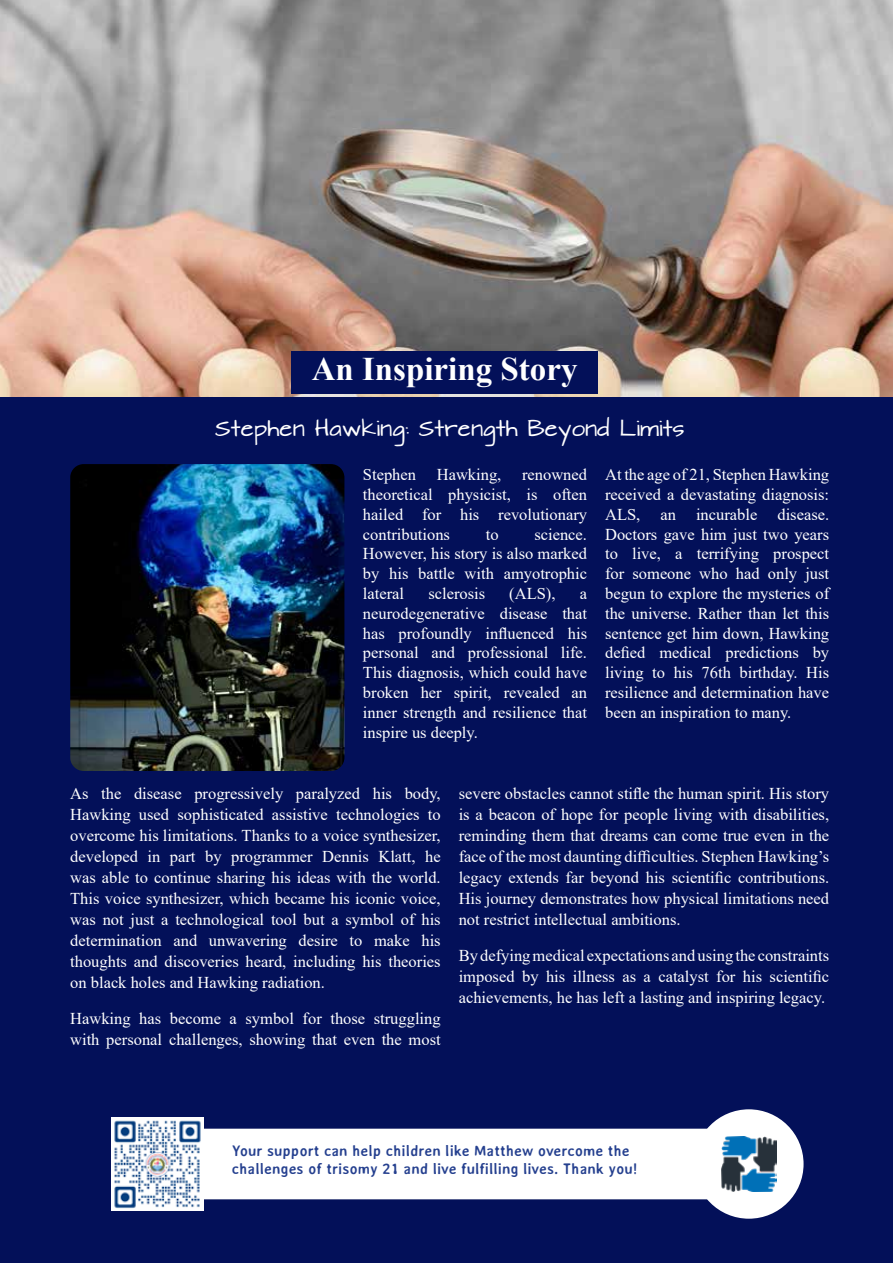
<style>
.page{position:relative;width:893px;height:1263px;background:#fff}
.page>*{position:absolute;margin:0;border:0;box-sizing:border-box;transform-origin:0 0}
.t1{font:700 33px "Times New Roman";color:#fff}
.t2{font:19.5px "Architects Daughter";color:#fff}
.t3{font:16.5px/19.8px "Times New Roman";color:#fff;text-align:justify}
.t4{font:700 15px/18px "Averia Sans";color:#25408f}
</style>
<div class="page">
<div style="left:0;top:396px;width:893px;height:867px;background:#031059"></div>
<img style="left:0;top:0;width:893px;height:396px">
<div style="left:291px;top:351px;width:307px;height:43px;background:#031059"></div>
<div style="left:694px;top:1109px;width:109px;height:110px;background:#fff;border-radius:50%"></div>
<div style="left:121px;top:1129px;width:677px;height:70px;background:#fff;border-radius:35px"></div>
<img style="left:721px;top:1136px;width:55px;height:56px">
<img style="left:112px;top:1118px;width:92px;height:92px">
<img style="left:70px;top:464px;width:274px;height:307px">
<h1 class="t1" style="left:312px;top:345px;width:267px">An Inspiring Story</h1>
<p class="t2" style="left:215px;top:417px;width:471px">Stephen Hawking: Strength Beyond Limits</p>
<p class="t3" style="left:363px;top:464px;width:226px;text-indent:159px">renowned theoretical physicist, is often hailed for his revolutionary contributions</p>
<p class="t3" style="left:363px;top:464px;width:55px">Stephen</p>
<p class="t3" style="left:437px;top:464px;width:66px">Hawking,</p>
<p class="t3" style="left:363px;top:524px;width:226px;text-indent:171px">science.<br>However, his story is also marked by his battle with amyotrophic lateral</p>
<p class="t3" style="left:486px;top:524px;width:14px">to</p>
<p class="t3" style="left:428px;top:583px;width:58px">sclerosis</p>
<p class="t3" style="left:509px;top:583px;width:48px">(ALS),</p>
<p class="t3" style="left:363px;top:583px;width:226px;text-indent:217px">a neurodegenerative disease that has profoundly influenced his personal and professional life.<br>This diagnosis, which could have broken her spirit, revealed an inner strength and resilience that inspire us deeply.</p>
<p class="t3" style="left:605px;top:464px;width:226px">At the age of 21, Stephen Hawking received a devastating diagnosis:<br>ALS, an incurable disease.<br>Doctors gave him just two years to live, a terrifying prospect for someone who had only just begun to explore the mysteries of the universe. Rather than let this sentence get him down, Hawking defied medical predictions by living to his 76th birthday. His resilience and determination have been an inspiration to many.</p>
<p class="t3" style="left:70px;top:782px;width:372px;line-height:21px">As the disease progressively paralyzed his body, Hawking used sophisticated assistive technologies to overcome his limitations. Thanks to a voice synthesizer, developed in part by programmer Dennis Klatt, he was able to continue sharing his ideas with the world.<br>This voice synthesizer, which became his iconic voice, was not just a technological tool but a symbol of his determination and unwavering desire to make his thoughts and discoveries heard, including his theories on black holes and Hawking radiation.</p>
<p class="t3" style="left:70px;top:1007px;width:372px;line-height:21px">Hawking has become a symbol for those struggling with personal challenges, showing that even the most</p>
<p class="t3" style="left:459px;top:782px;width:372px;line-height:21px">severe obstacles cannot stifle the human spirit. His story is a beacon of hope for people living with disabilities, reminding them that dreams can come true even in the face of the most daunting difficulties. Stephen Hawking’s legacy extends far beyond his scientific contributions.<br>His journey demonstrates how physical limitations need not restrict intellectual ambitions.</p>
<p class="t3" style="left:459px;top:944px;width:372px;line-height:21px">By defying medical expectations and using the constraints imposed by his illness as a catalyst for his scientific achievements, he has left a lasting and inspiring legacy.</p>
<p class="t4" style="left:232px;top:1141px;width:407px">Your support can help children like Matthew overcome the challenges of trisomy 21 and live fulfilling lives. Thank you!</p>
</div>
